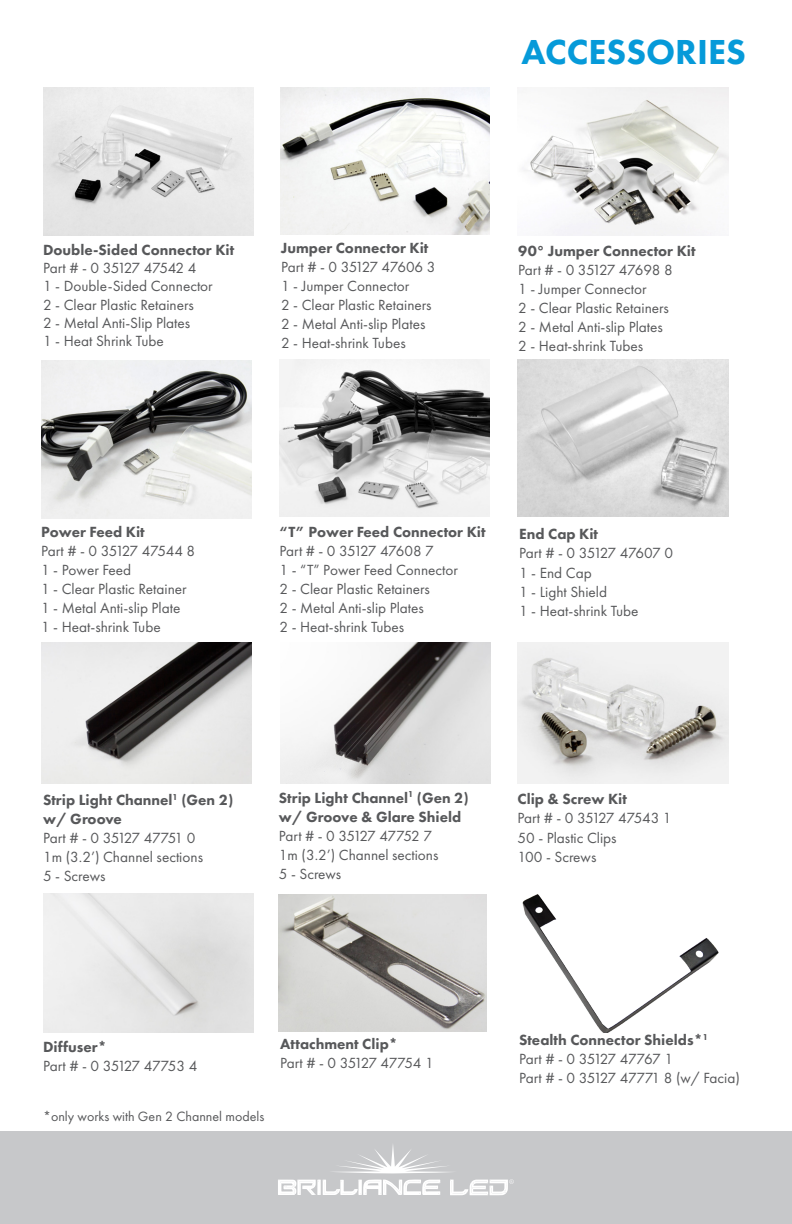
<style>
.page{position:relative;width:792px;height:1224px;background:#fff}
.page>*{position:absolute;margin:0;border:0;box-sizing:border-box;transform-origin:0 0}
.t1{font:800 36px "Futura PT";color:#069ad9}
.t2{font:15.2px "Futura PT";color:#57585a}
.t3{font:800 15.2px/19px "Futura PT";color:#57585a}
.t4{font:15.2px "Futura PT";letter-spacing:-.025em;color:#57585a}
.t5{font:15.2px "Futura PT";letter-spacing:-.04em;color:#57585a}
.t6{font:15.2px "Futura PT";letter-spacing:-.02em;color:#57585a}
.t7{font:14px "Futura PT";color:#57585a}
</style>
<div class="page">
<div style="left:0;top:1131px;width:791px;height:93px;background:#c7c8ca"></div>
<svg style="left:278px;top:1179px;width:162px;height:16px"></svg>
<svg style="left:450px;top:1179px;width:64px;height:16px"></svg>
<svg style="left:333px;top:1145px;width:116px;height:28px"></svg>
<img style="left:43px;top:88px;width:211px;height:147px">
<img style="left:41px;top:360px;width:211px;height:158px">
<img style="left:43px;top:893px;width:211px;height:139px">
<img style="left:41px;top:642px;width:210px;height:141px">
<img style="left:281px;top:88px;width:209px;height:147px">
<img style="left:280px;top:359px;width:210px;height:158px">
<img style="left:280px;top:643px;width:210px;height:140px">
<img style="left:279px;top:894px;width:207px;height:137px">
<img style="left:517px;top:360px;width:211px;height:157px">
<img style="left:517px;top:642px;width:211px;height:141px">
<img style="left:522px;top:88px;width:206px;height:147px">
<img style="left:522px;top:894px;width:197px;height:138px">
<p class="t1" style="left:522px;top:30px;width:226px">ACCESSORIES</p>
<p class="t3" style="left:43px;top:240px;width:193px">Double-Sided Connector Kit</p>
<p class="t5" style="left:43px;top:259px;width:155px">Part # - 0 35127 47542 4</p>
<p class="t2" style="left:43px;top:277px;width:171px">1 - Double-Sided Connector</p>
<p class="t2" style="left:43px;top:296px;width:152px">2 - Clear Plastic Retainers</p>
<p class="t2" style="left:43px;top:314px;width:149px">2 - Metal Anti-Slip Plates</p>
<p class="t2" style="left:43px;top:332px;width:122px">1 - Heat Shrink Tube</p>
<p class="t3" style="left:281px;top:238px;width:149px">Jumper Connector Kit</p>
<p class="t4" style="left:281px;top:258px;width:156px">Part # - 0 35127 47606 3</p>
<p class="t2" style="left:281px;top:277px;width:130px">1 - Jumper Connector</p>
<p class="t2" style="left:281px;top:296px;width:152px">2 - Clear Plastic Retainers</p>
<p class="t2" style="left:281px;top:315px;width:146px">2 - Metal Anti-slip Plates</p>
<p class="t2" style="left:281px;top:334px;width:126px">2 - Heat-shrink Tubes</p>
<p class="t3" style="left:518px;top:241px;width:179px">90◦ Jumper Connector Kit</p>
<p class="t4" style="left:518px;top:261px;width:156px">Part # - 0 35127 47698 8</p>
<p class="t2" style="left:518px;top:280px;width:130px">1 - Jumper Connector</p>
<p class="t2" style="left:518px;top:299px;width:152px">2 - Clear Plastic Retainers</p>
<p class="t2" style="left:518px;top:318px;width:146px">2 - Metal Anti-slip Plates</p>
<p class="t2" style="left:518px;top:337px;width:126px">2 - Heat-shrink Tubes</p>
<p class="t3" style="left:41px;top:522px;width:105px">Power Feed Kit</p>
<p class="t4" style="left:41px;top:542px;width:156px">Part # - 0 35127 47544 8</p>
<p class="t2" style="left:41px;top:561px;width:92px">1 - Power Feed</p>
<p class="t2" style="left:41px;top:580px;width:147px">1 - Clear Plastic Retainer</p>
<p class="t2" style="left:41px;top:599px;width:141px">1 - Metal Anti-slip Plate</p>
<p class="t2" style="left:41px;top:618px;width:121px">1 - Heat-shrink Tube</p>
<p class="t3" style="left:280px;top:522px;width:208px">“T” Power Feed Connector Kit</p>
<p class="t4" style="left:280px;top:542px;width:156px">Part # - 0 35127 47608 7</p>
<p class="t2" style="left:280px;top:561px;width:180px">1 - “T” Power Feed Connector</p>
<p class="t2" style="left:280px;top:580px;width:152px">2 - Clear Plastic Retainers</p>
<p class="t2" style="left:280px;top:599px;width:146px">2 - Metal Anti-slip Plates</p>
<p class="t2" style="left:280px;top:618px;width:126px">2 - Heat-shrink Tubes</p>
<p class="t3" style="left:519px;top:525px;width:81px">End Cap Kit</p>
<p class="t5" style="left:519px;top:544px;width:156px">Part # - 0 35127 47607 0</p>
<p class="t2" style="left:519px;top:563px;width:74px">1 - End Cap</p>
<p class="t2" style="left:519px;top:583px;width:90px">1 - Light Shield</p>
<p class="t2" style="left:519px;top:602px;width:121px">1 - Heat-shrink Tube</p>
<p class="t3" style="left:43px;top:790px;width:192px">Strip Light Channel<sup>1</sup> (Gen 2) w/ Groove</p>
<p class="t5" style="left:43px;top:829px;width:154px">Part # - 0 35127 47751 0</p>
<p class="t2" style="left:43px;top:848px;width:162px">1m (3.2’) Channel sections</p>
<p class="t2" style="left:43px;top:867px;width:64px">5 - Screws</p>
<p class="t3" style="left:279px;top:788px;width:191px">Strip Light Channel<sup>1</sup> (Gen 2) w/ Groove &amp; Glare Shield</p>
<p class="t5" style="left:279px;top:827px;width:155px">Part # - 0 35127 47752 7</p>
<p class="t2" style="left:279px;top:846px;width:161px">1m (3.2’) Channel sections</p>
<p class="t2" style="left:279px;top:865px;width:64px">5 - Screws</p>
<p class="t3" style="left:517px;top:790px;width:111px">Clip &amp; Screw Kit</p>
<p class="t4" style="left:517px;top:809px;width:156px">Part # - 0 35127 47543 1</p>
<p class="t2" style="left:517px;top:828px;width:101px">50 - Plastic Clips</p>
<p class="t2" style="left:517px;top:848px;width:80px">100 - Screws</p>
<p class="t3" style="left:43px;top:1037px;width:65px">Diffuser*</p>
<p class="t4" style="left:43px;top:1057px;width:156px">Part # - 0 35127 47753 4</p>
<p class="t7" style="left:43px;top:1108px;width:223px">*only works with Gen 2 Channel models</p>
<p class="t3" style="left:280px;top:1034px;width:119px">Attachment Clip*</p>
<p class="t4" style="left:280px;top:1054px;width:155px">Part # - 0 35127 47754 1</p>
<p class="t3" style="left:519px;top:1030px;width:190px">Stealth Connector Shields*<sup>1</sup></p>
<p class="t4" style="left:519px;top:1050px;width:156px">Part # - 0 35127 47767 1</p>
<p class="t6" style="left:519px;top:1069px;width:222px">Part # - 0 35127 47771 8 (w/ Facia)</p>
</div>
